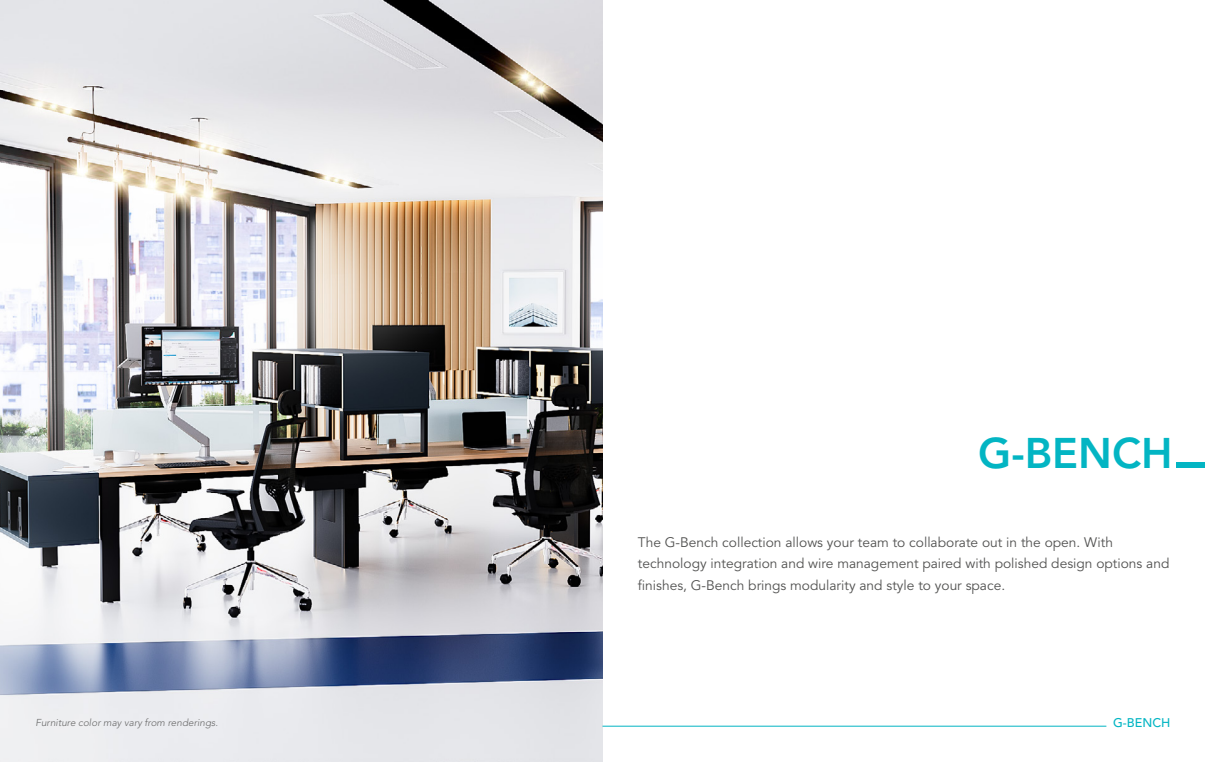
<style>
.page{position:relative;width:1205px;height:762px;background:#fff}
.page>*{position:absolute;margin:0;border:0;box-sizing:border-box;transform-origin:0 0}
.t1{font:800 42.5px "Avenir LT Pro";color:#03b5c3}
.t2{font:13.75px/21.2px "Avenir LT Pro";color:#525251}
.t3{font:500 12.5px "Avenir LT Pro";color:#03b5c3}
.t4{font:italic 300 10px "Avenir LT Pro";color:#686868}
</style>
<div class="page">
<img style="left:0;top:0;width:602px;height:762px">
<hr style="left:602px;top:726px;width:504px;height:1px;background:#03b5c3">
<div style="left:1176px;top:462px;width:29px;height:6px;background:#03b5c3"></div>
<p class="t4" style="left:35px;top:717px;width:184px">Furniture color may vary from renderings.</p>
<h1 class="t1" style="left:978px;top:428px;width:196px">G-BENCH</h1>
<p class="t2" style="left:638px;top:532px;width:533px">The G-Bench collection allows your team to collaborate out in the open. With technology integration and wire management paired with polished design options and finishes, G-Bench brings modularity and style to your space.</p>
<p class="t3" style="left:1113px;top:715px;width:59px">G-BENCH</p>
</div>
